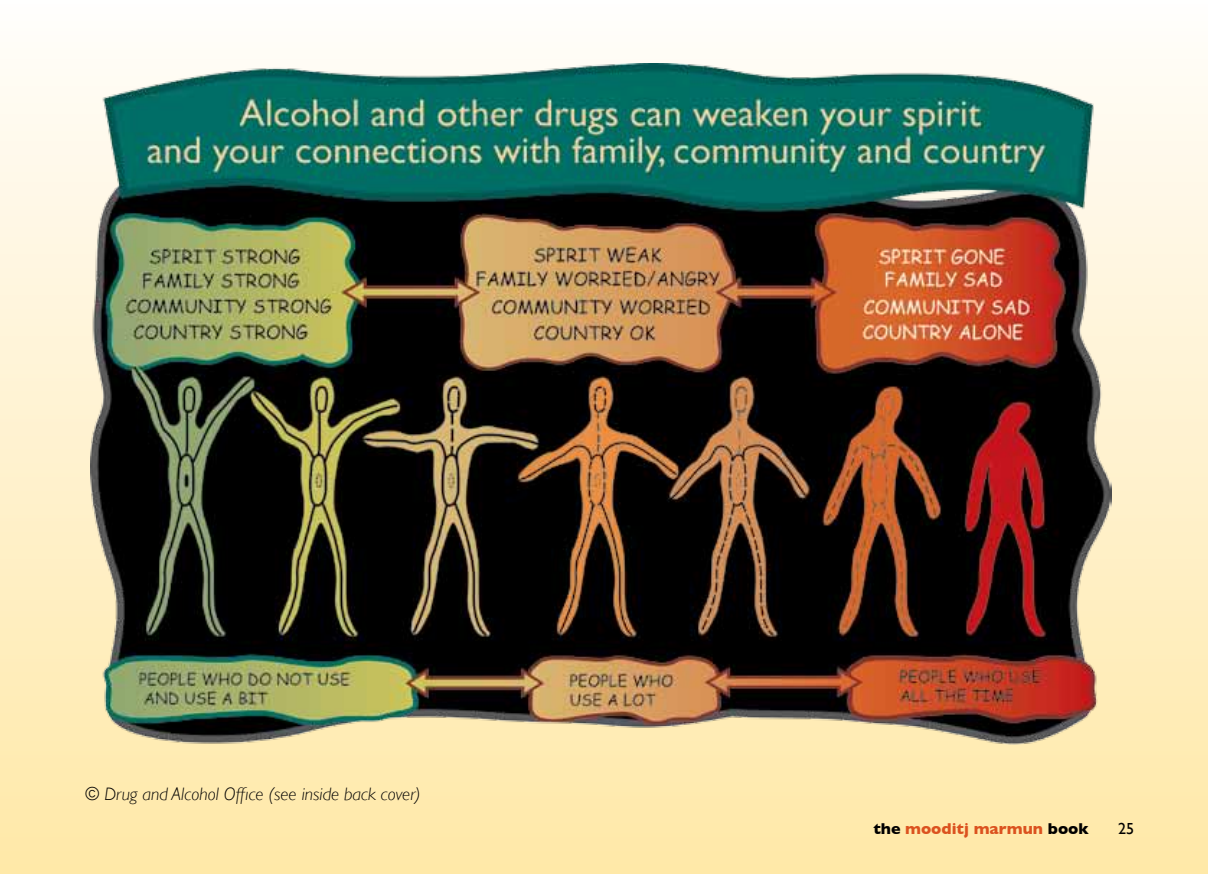
<style>
.page{position:relative;width:1208px;height:874px;background:#fff}
.page>*{position:absolute;margin:0;border:0;box-sizing:border-box;transform-origin:0 0}
.t1{font:italic 300 18px "Gill Sans";color:#000}
.t2{font:700 16px "Gill Sans";color:#db521f}
.t3{font:16px "Gill Sans";color:#000}
.s1{color:#000}
</style>
<div class="page">
<div style="left:0;top:0;width:1208px;height:873px;background:linear-gradient(to bottom,#fffdfa,#ffe8a7)"></div>
<img style="left:91px;top:64px;width:1020px;height:679px">
<p class="t1" style="left:85px;top:783px;width:337px">© Drug and Alcohol Office (see inside back cover)</p>
<p class="t2" style="left:873px;top:818px;width:217px"><span class="s1">the</span> mooditj marmun <span class="s1">book</span></p>
<p class="t3" style="left:1118px;top:819px;width:17px">25</p>
</div>
